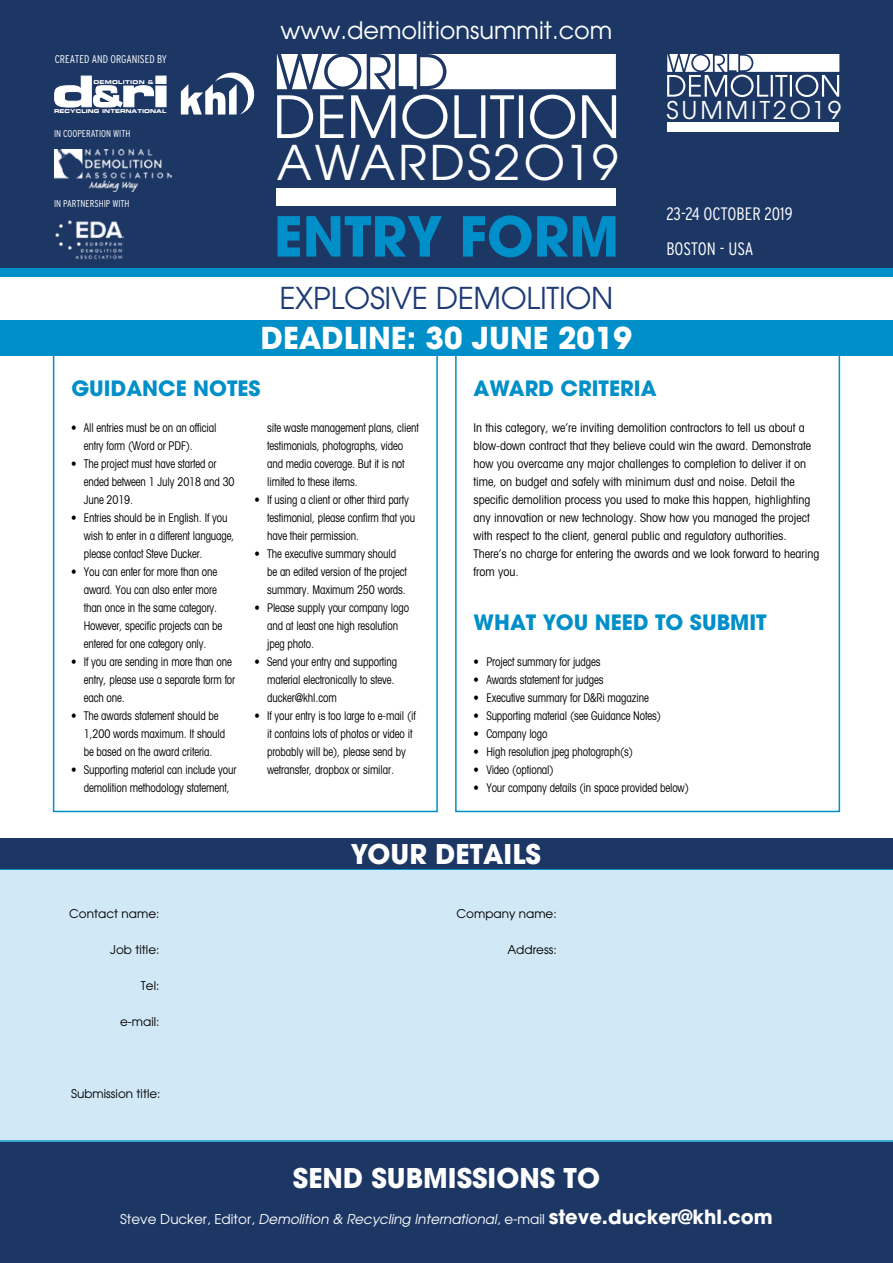
<style>
.page{position:relative;width:893px;height:1263px;background:#fff}
.page>*{position:absolute;margin:0;border:0;box-sizing:border-box;transform-origin:0 0}
.t1{font:700 54.6px "Avant Garde";color:#008fc8}
.t2{font:47.55px "Avant Garde";letter-spacing:.055em;color:#fff}
.t3{font:30px "Avant Garde";letter-spacing:-.01em;color:#1e3b75}
.t4{font:700 30px "Avant Garde";color:#fff}
.t5{font:700 27px "Avant Garde";color:#fff}
.t6{font:24.45px "Avant Garde";letter-spacing:.12em;color:#fff}
.t7{font:24px "Avant Garde";color:#fff}
.t8{font:700 21px "Avant Garde";color:#008fc8}
.t9{font:300 condensed 18px "Interstate";letter-spacing:-.005em;color:#fff}
.t10{font:300 condensed 15px "Interstate";color:#fff}
.t11{font:italic 13.5px "Avant Garde";color:#fff}
.t12{font:condensed 12px/18px "Avant Garde";letter-spacing:-.01em;color:#000;scale:.9 1}
.t13{font:condensed 12px/18px "Avant Garde";letter-spacing:-.01em;color:#000}
.t14{font:12px "Avant Garde";color:#000}
.t15{font:300 condensed 11.25px "Interstate";color:#fff}
.t16{font:300 condensed 9.9px "Interstate";color:#fff}
.t17{font:5.25px "Eurostile Bold Extended Two";letter-spacing:.01em;color:#fff}
.t18{font:5.25px "Eurostile Bold Extended Two";letter-spacing:.055em;color:#fff}
.s1{font-style:normal}
.s2{font-weight:700;font-style:normal;font-size:19.5px}
</style>
<div class="page">
<div style="left:0;top:1142px;width:893px;height:121px;background:#1d3765"></div>
<div style="left:0;top:0;width:893px;height:270px;background:#1d3765"></div>
<div style="left:0;top:268px;width:893px;height:8px;background:#008fc8"></div>
<div style="left:277px;top:188px;width:339px;height:17px;background:#fff"></div>
<svg style="left:277px;top:54px;width:339px;height:35px;background:#dfe2e9"></svg>
<svg style="left:277px;top:95px;width:339px;height:44px"></svg>
<div style="left:667px;top:122px;width:172px;height:9px;background:#fff"></div>
<svg style="left:667px;top:54px;width:172px;height:43px"></svg>
<svg style="left:54px;top:75px;width:113px;height:33px"></svg>
<svg style="left:181px;top:72px;width:74px;height:43px"></svg>
<img style="left:54px;top:150px;width:117px;height:42px">
<img style="left:55px;top:220px;width:68px;height:39px">
<div style="left:455px;top:350px;width:385px;height:462px;border:2px solid #008fc8"></div>
<div style="left:53px;top:350px;width:385px;height:462px;border:2px solid #008fc8"></div>
<div style="left:0;top:868px;width:893px;height:274px;background:#d1e8f6"></div>
<div style="left:0;top:320px;width:893px;height:36px;background:#008fc8"></div>
<div style="left:0;top:838px;width:893px;height:30px;background:#1d3765"></div>
<p class="t15" style="left:55px;top:52px;width:114px">CREATED AND ORGANISED BY</p>
<p class="t18" style="left:93px;top:78px;width:62px">DEMOLITION &amp;</p>
<p class="t17" style="left:54px;top:107px;width:114px">RECYCLING INTERNATIONAL</p>
<p class="t16" style="left:54px;top:128px;width:78px">IN COOPERATION WITH</p>
<p class="t16" style="left:54px;top:198px;width:77px">IN PARTNERSHIP WITH</p>
<h3 class="t7" style="left:280px;top:16px;width:333px">www.demolitionsummit.com</h3>
<h2 class="t2" style="left:277px;top:133px;width:343px">AWARDS2O19</h2>
<h1 class="t1" style="left:274px;top:201px;width:347px">ENTRY FORM</h1>
<h3 class="t3" style="left:279px;top:280px;width:336px">EXPLOSIVE DEMOLITION</h3>
<h3 class="t4" style="left:261px;top:319px;width:373px">DEADLINE: 30 JUNE 2019</h3>
<h3 class="t6" style="left:666px;top:95px;width:176px">SUMMIT2O19</h3>
<h3 class="t6" style="left:828px;top:95px;width:15px">8</h3>
<p class="t10" style="left:666px;top:198px;width:90px">DUBLIN, IRELAND</p>
<p class="t10" style="left:666px;top:233px;width:107px">7-8 NOVEMBER, 2018</p>
<h3 class="t9" style="left:666px;top:203px;width:128px">23-24 OCTOBER 2019</h3>
<h3 class="t9" style="left:666px;top:237px;width:89px">BOSTON - USA</h3>
<h3 class="t8" style="left:71px;top:375px;width:191px">GUIDANCE NOTES</h3>
<p class="t12" style="left:84px;top:418px;width:149px;text-indent:-13px">• All entries must be on an official entry form (Word or PDF).</p>
<p class="t12" style="left:84px;top:454px;width:169px;text-indent:-13px">• The project must have started or ended between 1 July 2018 and 30<br>June 2019.</p>
<p class="t12" style="left:84px;top:508px;width:169px;text-indent:-13px">• Entries should be in English. If you wish to enter in a different language, please contact Steve Ducker.</p>
<p class="t12" style="left:84px;top:562px;width:155px;text-indent:-13px">• You can enter for more than one award. You can also enter more than once in the same category.<br>However, specific projects can be entered for one category only.</p>
<p class="t12" style="left:84px;top:652px;width:170px;text-indent:-13px">• If you are sending in more than one entry, please use a separate form for each one.</p>
<p class="t12" style="left:84px;top:706px;width:159px;text-indent:-13px">• The awards statement should be<br>1,200 words maximum. It should be based on the award criteria.</p>
<p class="t12" style="left:71px;top:760px;width:185px;text-align:center">• Supporting material can include your demolition methodology statement,</p>
<p class="t12" style="left:267px;top:418px;width:170px">site waste management plans, client testimonials, photographs, video and media coverage. But it is not limited to these items.</p>
<p class="t12" style="left:267px;top:490px;width:166px;text-indent:-13px">• If using a client or other third party testimonial, please confirm that you have their permission.</p>
<p class="t12" style="left:267px;top:544px;width:157px;text-indent:-13px">• The executive summary should be an edited version of the project summary. Maximum 250 words.</p>
<p class="t12" style="left:267px;top:598px;width:159px;text-indent:-13px">• Please supply your company logo and at least one high resolution jpeg photo.</p>
<p class="t12" style="left:267px;top:652px;width:146px;text-indent:-13px">• Send your entry and supporting material electronically to steve. ducker@khl.com</p>
<p class="t12" style="left:267px;top:706px;width:167px;text-indent:-13px">• If your entry is too large to e-mail (if it contains lots of photos or video it probably will be), please send by wetransfer, dropbox or similar.</p>
<h3 class="t8" style="left:474px;top:375px;width:184px">AWARD CRITERIA</h3>
<p class="t13" style="left:474px;top:418px;width:347px">In this category, we’re inviting demolition contractors to tell us about a blow-down contract that they believe could win the award. Demonstrate how you overcame any major challenges to completion to deliver it on time, on budget and safely with minimum dust and noise. Detail the specific demolition process you used to make this happen, highlighting any innovation or new technology. Show how you managed the project with respect to the client, general public and regulatory authorities.<br>There’s no charge for entering the awards and we look forward to hearing from you.</p>
<h3 class="t8" style="left:474px;top:609px;width:295px">WHAT YOU NEED TO SUBMIT</h3>
<p class="t12" style="left:474px;top:652px;width:143px">• Project summary for judges</p>
<p class="t12" style="left:474px;top:670px;width:146px">• Awards statement for judges</p>
<p class="t12" style="left:474px;top:688px;width:196px">• Executive summary for D&amp;Ri magazine</p>
<p class="t12" style="left:474px;top:706px;width:210px">• Supporting material (see Guidance Notes)</p>
<p class="t12" style="left:474px;top:724px;width:84px">• Company logo</p>
<p class="t12" style="left:474px;top:742px;width:179px">• High resolution jpeg photograph(s)</p>
<p class="t12" style="left:474px;top:760px;width:91px">• Video (optional)</p>
<p class="t12" style="left:474px;top:778px;width:241px">• Your company details (in space provided below)</p>
<p class="t14" style="left:69px;top:906px;width:92px">Contact name:</p>
<p class="t14" style="left:110px;top:942px;width:51px">Job title:</p>
<p class="t14" style="left:141px;top:978px;width:20px">Tel:</p>
<p class="t14" style="left:120px;top:1014px;width:41px">e-mail:</p>
<p class="t14" style="left:71px;top:1086px;width:91px">Submission title:</p>
<h3 class="t5" style="left:351px;top:837px;width:192px">YOUR DETAILS</h3>
<p class="t14" style="left:456px;top:906px;width:102px">Company name:</p>
<p class="t14" style="left:507px;top:942px;width:51px">Address:</p>
<h3 class="t5" style="left:293px;top:1161px;width:309px">SEND SUBMISSIONS TO</h3>
<p class="t11" style="left:120px;top:1211px;width:654px"><span class="s1">Steve Ducker, Editor,</span> Demolition &amp; Recycling International<span class="s1">, e-mail</span> <span class="s2">steve.ducker@khl.com</span></p>
</div>
